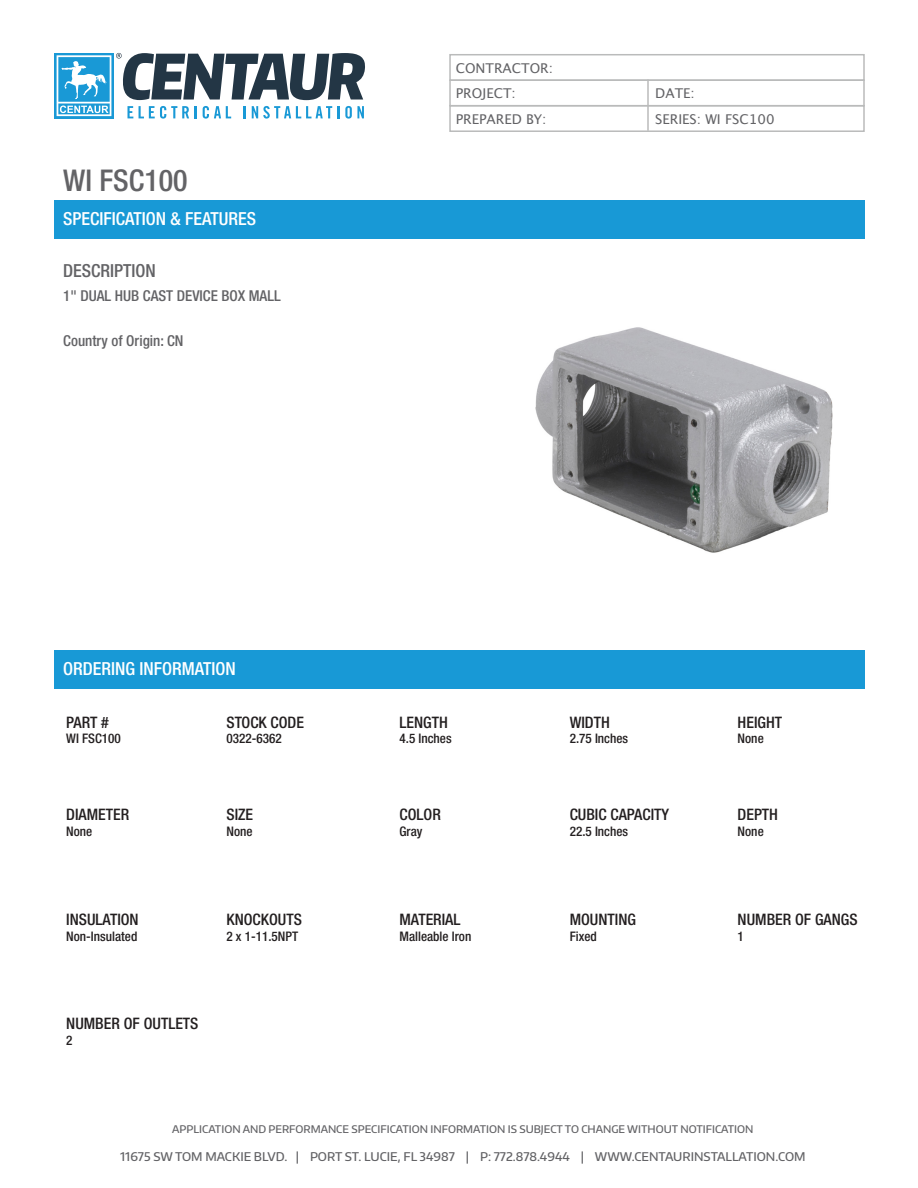
<style>
.page{position:relative;width:918px;height:1188px;background:#fff}
.page>*{position:absolute;margin:0;border:0;box-sizing:border-box;transform-origin:0 0}
.t1{font:500 condensed 30px "Helvetica Neue";color:#636366}
.t2{font:500 condensed 18px "Helvetica Neue";color:#fff}
.t3{font:500 condensed 18px "Helvetica Neue";color:#636366}
.t4{font:500 condensed 15.9px "Helvetica Neue";color:#231f20}
.t5{font:500 condensed 15px "Helvetica Neue";color:#636366}
.t6{font:13.5px "Lucida Grande";color:#636366}
.t7{font:500 condensed 13.2px "Helvetica Neue";color:#231f20}
.t8{font:500 12px "Encode Sans Normal";color:#636366}
.t9{font:500 10.5px "Encode Sans Normal";color:#636366}
</style>
<div class="page">
<svg style="left:54px;top:53px;width:3px;height:65px"></svg>
<svg style="left:57px;top:53px;width:308px;height:65px"></svg>
<div style="left:449px;top:54px;width:416px;height:27px;border:2px solid #babbbb"></div>
<div style="left:449px;top:79px;width:416px;height:27px;border:2px solid #babbbb"></div>
<hr style="left:647px;top:80px;width:2px;height:25px;background:#babbbb">
<div style="left:449px;top:105px;width:416px;height:27px;border:2px solid #babbbb"></div>
<hr style="left:647px;top:106px;width:2px;height:24px;background:#babbbb">
<div style="left:54px;top:200px;width:811px;height:39px;background:#1899d6"></div>
<div style="left:54px;top:650px;width:811px;height:39px;background:#1899d6"></div>
<img style="left:535px;top:327px;width:297px;height:226px">
<p class="t1" style="left:63px;top:163px;width:126px">WI FSC100</p>
<p class="t2" style="left:63px;top:208px;width:195px">SPECIFICATION &amp; FEATURES</p>
<p class="t3" style="left:63px;top:260px;width:94px">DESCRIPTION</p>
<p class="t5" style="left:63px;top:286px;width:219px">1" DUAL HUB CAST DEVICE BOX MALL</p>
<p class="t5" style="left:63px;top:331px;width:122px">Country of Origin: CN</p>
<p class="t6" style="left:456px;top:60px;width:99px">CONTRACTOR:</p>
<p class="t6" style="left:456px;top:86px;width:62px">PROJECT:</p>
<p class="t6" style="left:655px;top:86px;width:41px">DATE:</p>
<p class="t6" style="left:456px;top:111px;width:92px">PREPARED BY:</p>
<p class="t6" style="left:655px;top:111px;width:121px">SERIES: WI FSC100</p>
<p class="t2" style="left:63px;top:658px;width:174px">ORDERING INFORMATION</p>
<p class="t4" style="left:66px;top:712px;width:44px">PART #</p>
<p class="t7" style="left:66px;top:731px;width:56px">WI FSC100</p>
<p class="t4" style="left:226px;top:712px;width:79px">STOCK CODE</p>
<p class="t7" style="left:226px;top:731px;width:57px">0322-6362</p>
<p class="t4" style="left:400px;top:712px;width:50px">LENGTH</p>
<p class="t7" style="left:400px;top:731px;width:54px">4.5 Inches</p>
<p class="t4" style="left:570px;top:712px;width:42px">WIDTH</p>
<p class="t7" style="left:570px;top:731px;width:60px">2.75 Inches</p>
<p class="t4" style="left:738px;top:712px;width:46px">HEIGHT</p>
<p class="t7" style="left:738px;top:731px;width:28px">None</p>
<p class="t4" style="left:66px;top:805px;width:65px">DIAMETER</p>
<p class="t7" style="left:66px;top:824px;width:28px">None</p>
<p class="t4" style="left:226px;top:805px;width:28px">SIZE</p>
<p class="t7" style="left:226px;top:824px;width:28px">None</p>
<p class="t4" style="left:400px;top:805px;width:43px">COLOR</p>
<p class="t7" style="left:400px;top:824px;width:24px">Gray</p>
<p class="t4" style="left:570px;top:805px;width:101px">CUBIC CAPACITY</p>
<p class="t7" style="left:570px;top:824px;width:60px">22.5 Inches</p>
<p class="t4" style="left:738px;top:805px;width:42px">DEPTH</p>
<p class="t7" style="left:738px;top:824px;width:28px">None</p>
<p class="t4" style="left:66px;top:910px;width:74px">INSULATION</p>
<p class="t7" style="left:66px;top:929px;width:73px">Non-Insulated</p>
<p class="t4" style="left:226px;top:910px;width:77px">KNOCKOUTS</p>
<p class="t7" style="left:226px;top:929px;width:73px">2 x 1-11.5NPT</p>
<p class="t4" style="left:400px;top:910px;width:63px">MATERIAL</p>
<p class="t7" style="left:400px;top:929px;width:73px">Malleable Iron</p>
<p class="t4" style="left:570px;top:910px;width:68px">MOUNTING</p>
<p class="t7" style="left:570px;top:929px;width:29px">Fixed</p>
<p class="t4" style="left:738px;top:910px;width:121px">NUMBER OF GANGS</p>
<p class="t7" style="left:738px;top:929px;width:8px">1</p>
<p class="t4" style="left:66px;top:1014px;width:134px">NUMBER OF OUTLETS</p>
<p class="t7" style="left:66px;top:1032px;width:8px">2</p>
<p class="t9" style="left:172px;top:1122px;width:583px">APPLICATION AND PERFORMANCE SPECIFICATION INFORMATION IS SUBJECT TO CHANGE WITHOUT NOTIFICATION</p>
<p class="t8" style="left:120px;top:1149px;width:687px">11675 SW TOM MACKIE BLVD. | PORT ST. LUCIE, FL 34987 | P: 772.878.4944 | WWW.CENTAURINSTALLATION.COM</p>
</div>
